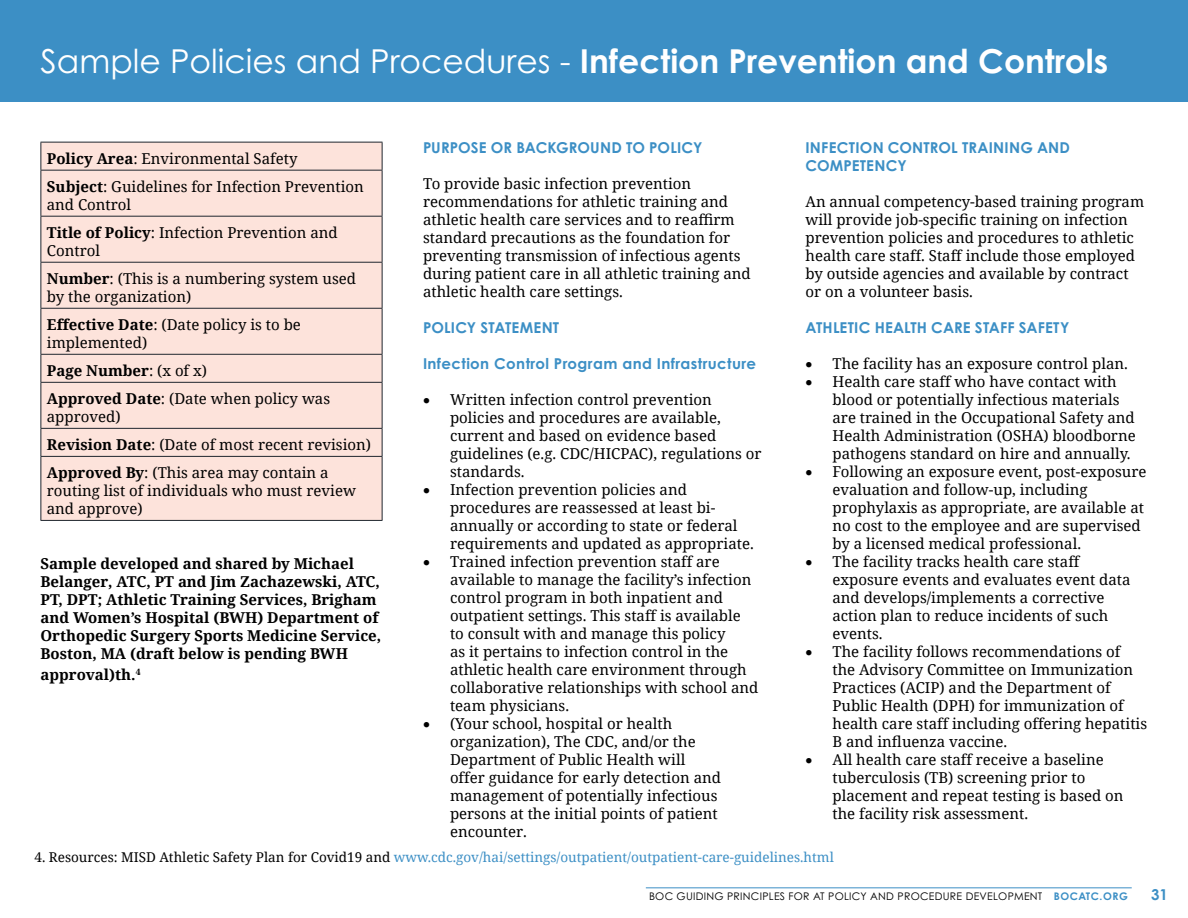
<style>
.page{position:relative;width:1188px;height:918px;background:#fff}
.page>*{position:absolute;margin:0;border:0;box-sizing:border-box;transform-origin:0 0}
.t1{font:700 33px "Century Gothic Pro";color:#fff}
.t2{font:15px/18px "Noto Serif";color:#000}
.t3{font:700 15px/18px "Noto Serif";color:#000}
.t4{font:700 15px/18px "Century Gothic Pro";letter-spacing:.015em;color:#3c8fc5}
.t5{font:13.5px "Noto Serif";color:#3c8fc5}
.t6{font:10.5px "Century Gothic Pro";letter-spacing:.025em;color:#000}
.s1{font-weight:400}
.s2{font-weight:700}
.s3{color:#000}
.s4{font-weight:700;color:#3c8fc5}
</style>
<div class="page">
<hr style="left:646px;top:888px;width:486px;height:1px;background:#3c8fc5">
<div style="left:0;top:0;width:1188px;height:101px;background:#3c8fc5"></div>
<svg style="left:41px;top:143px;width:341px;height:377px;background:#f4dbd4"></svg>
<hr style="left:40px;top:142px;width:342px;height:1px;background:#1f262e">
<svg style="left:40px;top:143px;width:1px;height:27px"></svg>
<svg style="left:382px;top:143px;width:1px;height:27px"></svg>
<hr style="left:40px;top:170px;width:342px;height:1px;background:#1f262e">
<hr style="left:40px;top:171px;width:1px;height:45px;background:#1f262e">
<hr style="left:382px;top:171px;width:1px;height:45px;background:#1f262e">
<hr style="left:40px;top:216px;width:342px;height:1px;background:#1f262e">
<hr style="left:40px;top:217px;width:1px;height:45px;background:#1f262e">
<hr style="left:382px;top:217px;width:1px;height:45px;background:#1f262e">
<hr style="left:40px;top:262px;width:342px;height:1px;background:#1f262e">
<hr style="left:40px;top:263px;width:1px;height:45px;background:#1f262e">
<hr style="left:382px;top:263px;width:1px;height:45px;background:#1f262e">
<hr style="left:40px;top:308px;width:342px;height:1px;background:#1f262e">
<hr style="left:40px;top:309px;width:1px;height:45px;background:#1f262e">
<hr style="left:382px;top:309px;width:1px;height:45px;background:#1f262e">
<hr style="left:40px;top:354px;width:342px;height:1px;background:#1f262e">
<svg style="left:40px;top:355px;width:1px;height:27px"></svg>
<svg style="left:382px;top:355px;width:1px;height:27px"></svg>
<hr style="left:40px;top:382px;width:342px;height:1px;background:#1f262e">
<hr style="left:40px;top:383px;width:1px;height:45px;background:#1f262e">
<hr style="left:382px;top:383px;width:1px;height:45px;background:#1f262e">
<hr style="left:40px;top:428px;width:342px;height:1px;background:#1f262e">
<svg style="left:40px;top:429px;width:1px;height:27px"></svg>
<svg style="left:382px;top:429px;width:1px;height:27px"></svg>
<hr style="left:40px;top:456px;width:342px;height:1px;background:#1f262e">
<hr style="left:40px;top:457px;width:1px;height:63px;background:#1f262e">
<hr style="left:382px;top:457px;width:1px;height:63px;background:#1f262e">
<hr style="left:40px;top:520px;width:342px;height:1px;background:#1f262e">
<h1 class="t1" style="left:40px;top:40px;width:1069px"><span class="s1">Sample Policies and Procedures -</span> Infection Prevention and Controls</h1>
<p class="t2" style="left:47px;top:144px;width:319px;line-height:28px"><span class="s2">Policy Area</span>: Environmental Safety<br><span class="s2">Subject</span>: Guidelines for Infection Prevention</p>
<p class="t2" style="left:47px;top:190px;width:292px;line-height:28px">and Control<br><span class="s2">Title of Policy</span>: Infection Prevention and</p>
<p class="t2" style="left:47px;top:236px;width:311px;line-height:28px">Control<br><span class="s2">Number</span>: (This is a numbering system used</p>
<p class="t2" style="left:47px;top:282px;width:256px;line-height:28px">by the organization)<br><span class="s2">Effective Date</span>: (Date policy is to be</p>
<p class="t2" style="left:47px;top:328px;width:285px;line-height:28px">implemented)<br><span class="s2">Page Number</span>: (x of x)<br><span class="s2">Approved Date</span>: (Date when policy was</p>
<p class="t2" style="left:47px;top:402px;width:326px;line-height:28px">approved)<br><span class="s2">Revision Date</span>: (Date of most recent revision)<br><span class="s2">Approved By</span>: (This area may contain a</p>
<p class="t2" style="left:47px;top:481px;width:311px">routing list of individuals who must review and approve)</p>
<p class="t3" style="left:40px;top:554px;width:342px">Sample developed and shared by Michael Belanger, ATC, PT and Jim Zachazewski, ATC, PT, DPT; Athletic Training Services, Brigham and Women’s Hospital (BWH) Department of Orthopedic Surgery Sports Medicine Service, Boston, MA (draft below is pending BWH</p>
<p class="t3" style="left:40px;top:666px;width:102px">approval)th.<sup>4</sup></p>
<p class="t4" style="left:423px;top:138px;width:281px">PURPOSE OR BACKGROUND TO POLICY</p>
<p class="t2" style="left:423px;top:174px;width:329px">To provide basic infection prevention recommendations for athletic training and athletic health care services and to reaffirm standard precautions as the foundation for preventing transmission of infectious agents during patient care in all athletic training and athletic health care settings.</p>
<p class="t4" style="left:423px;top:318px;width:138px">POLICY STATEMENT</p>
<p class="t4" style="left:423px;top:354px;width:335px">Infection Control Program and Infrastructure</p>
<p class="t2" style="left:450px;top:390px;width:313px;text-indent:-27px">• Written infection control prevention policies and procedures are available, current and based on evidence based guidelines (e.g. CDC/HICPAC), regulations or standards.</p>
<p class="t2" style="left:450px;top:480px;width:305px;text-indent:-27px">• Infection prevention policies and procedures are reassessed at least bi&shy;annually or according to state or federal requirements and updated as appropriate.</p>
<p class="t2" style="left:450px;top:552px;width:310px;text-indent:-27px">• Trained infection prevention staff are available to manage the facility’s infection control program in both inpatient and outpatient settings. This staff is available to consult with and manage this policy<br>as it pertains to infection control in the athletic health care environment through collaborative relationships with school and team physicians.</p>
<p class="t2" style="left:450px;top:714px;width:273px;text-indent:-27px">• (Your school, hospital or health organization), The CDC, and/or the Department of Public Health will offer guidance for early detection and management of potentially infectious persons at the initial points of patient encounter.</p>
<p class="t4" style="left:806px;top:138px;width:266px">INFECTION CONTROL TRAINING AND<br>COMPETENCY</p>
<p class="t2" style="left:806px;top:192px;width:340px">An annual competency-based training program will provide job-specific training on infection prevention policies and procedures to athletic health care staff. Staff include those employed by outside agencies and available by contract or on a volunteer basis.</p>
<p class="t4" style="left:806px;top:318px;width:265px">ATHLETIC HEALTH CARE STAFF SAFETY</p>
<p class="t2" style="left:806px;top:354px;width:324px">• The facility has an exposure control plan.</p>
<p class="t2" style="left:832px;top:372px;width:305px;text-indent:-27px">• Health care staff who have contact with blood or potentially infectious materials are trained in the Occupational Safety and Health Administration (OSHA) bloodborne pathogens standard on hire and annually.</p>
<p class="t2" style="left:832px;top:462px;width:315px;text-indent:-27px">• Following an exposure event, post-exposure evaluation and follow-up, including prophylaxis as appropriate, are available at no cost to the employee and are supervised by a licensed medical professional.</p>
<p class="t2" style="left:832px;top:552px;width:300px;text-indent:-27px">• The facility tracks health care staff exposure events and evaluates event data and develops/implements a corrective action plan to reduce incidents of such events.</p>
<p class="t2" style="left:832px;top:642px;width:316px;text-indent:-27px">• The facility follows recommendations of<br>the Advisory Committee on Immunization Practices (ACIP) and the Department of Public Health (DPH) for immunization of health care staff including offering hepatitis B and influenza vaccine.</p>
<p class="t2" style="left:832px;top:750px;width:293px;text-indent:-27px">• All health care staff receive a baseline tuberculosis (TB) screening prior to placement and repeat testing is based on the facility risk assessment.</p>
<p class="t5" style="left:34px;top:848px;width:801px"><span class="s3">4. Resources: MISD Athletic Safety Plan for Covid19 and</span> www.cdc.gov/hai/settings/outpatient/outpatient-care-guidelines.html</p>
<p class="t6" style="left:649px;top:890px;width:480px">BOC GUIDING PRINCIPLES FOR AT POLICY AND PROCEDURE DEVELOPMENT <span class="s4">BOCATC.ORG</span></p>
<p class="t4" style="left:1151px;top:885px;width:18px">31</p>
</div>
